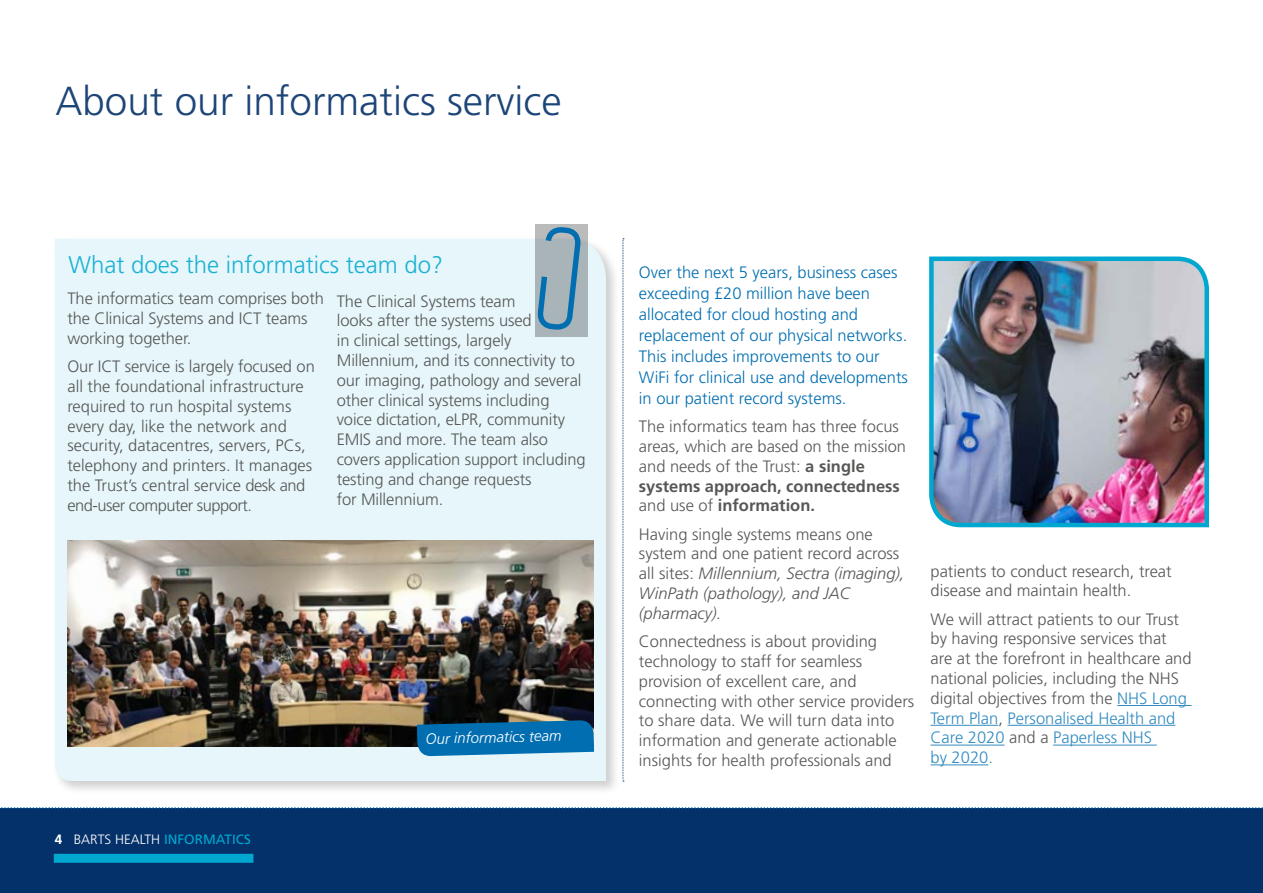
<style>
.page{position:relative;width:1263px;height:893px;background:#fff}
.page>*{position:absolute;margin:0;border:0;box-sizing:border-box;transform-origin:0 0}
.t1{font:300 40.5px "Frutiger LT Std";color:#1d4578}
.t2{font:300 24px "Frutiger LT Std";color:#1ab1d3}
.t3{font:300 16.5px/19.8px "Frutiger LT Std";color:#575756}
.t4{font:300 16.5px/21px "Frutiger LT Std";color:#006eb1}
.t5{font:300 16.5px "Frutiger LT Std";color:#338bc1}
.t6{font:300 16.5px "Frutiger LT Std";letter-spacing:-.03em;color:#575756}
.t7{font:italic 300 15px "Frutiger LT Std";color:#fff}
.t8{font:300 13.5px "Frutiger LT Std";color:#fff}
.s1{font-weight:700}
.s2{font-weight:400;color:#00a8cf}
.s3{font-style:italic}
.s4{color:#338bc1}
.s5{color:#575756}
</style>
<div class="page">
<div style="left:53px;top:236px;width:568px;height:559px;background:#000;opacity:.19"></div>
<div style="left:55px;top:239px;width:551px;height:542px;background:#e6f6fa"></div>
<svg style="left:623px;top:238px;width:1px;height:544px"></svg>
<img style="left:67px;top:540px;width:527px;height:206px">
<div style="left:535px;top:224px;width:53px;height:112px;background:#000;opacity:.27"></div>
<svg style="left:535px;top:224px;width:49px;height:188px;background:#aec6d1"></svg>
<svg style="left:417px;top:720px;width:177px;height:36px;background:#1171ab"></svg>
<img style="left:929px;top:256px;width:280px;height:272px">
<hr style="left:1117px;top:705px;width:74px;height:1px;background:#338bc1">
<hr style="left:930px;top:725px;width:68px;height:1px;background:#338bc1">
<hr style="left:1007px;top:725px;width:168px;height:1px;background:#338bc1">
<hr style="left:930px;top:745px;width:74px;height:1px;background:#338bc1">
<hr style="left:1053px;top:745px;width:104px;height:1px;background:#338bc1">
<hr style="left:930px;top:764px;width:58px;height:1px;background:#338bc1">
<div style="left:0;top:808px;width:1263px;height:85px;background:#043169"></div>
<div style="left:54px;top:854px;width:199px;height:9px;background:#00a8cf"></div>
<svg style="left:1px;top:807px;width:1262px;height:2px"></svg>
<h1 class="t1" style="left:55px;top:79px;width:508px">About our informatics service</h1>
<h2 class="t2" style="left:69px;top:252px;width:376px">What does the informatics team do?</h2>
<p class="t3" style="left:67px;top:289px;width:450px">The informatics team comprises both The Clinical Systems team the Clinical Systems and ICT teams</p>
<p class="t3" style="left:337px;top:311px;width:196px">looks after the systems used</p>
<p class="t3" style="left:67px;top:329px;width:126px">working together.</p>
<p class="t3" style="left:337px;top:331px;width:240px">in clinical settings, largely<br>Millennium, and its connectivity to</p>
<p class="t3" style="left:67px;top:357px;width:249px">Our ICT service is largely focused on</p>
<p class="t3" style="left:337px;top:370px;width:246px">our imaging, pathology and several</p>
<p class="t3" style="left:67px;top:377px;width:238px">all the foundational infrastructure</p>
<p class="t3" style="left:337px;top:390px;width:214px">other clinical systems including</p>
<p class="t3" style="left:67px;top:396px;width:226px">required to run hospital systems</p>
<p class="t3" style="left:337px;top:410px;width:230px">voice dictation, eLPR, community</p>
<p class="t3" style="left:67px;top:416px;width:221px">every day, like the network and</p>
<p class="t3" style="left:337px;top:430px;width:213px">EMIS and more. The team also</p>
<p class="t3" style="left:67px;top:436px;width:240px">security, datacentres, servers, PCs,</p>
<p class="t3" style="left:337px;top:450px;width:251px">covers application support including</p>
<p class="t3" style="left:67px;top:456px;width:246px">telephony and printers. It manages</p>
<p class="t3" style="left:337px;top:469px;width:196px">testing and change requests</p>
<p class="t3" style="left:67px;top:476px;width:239px">the Trust’s central service desk and</p>
<p class="t3" style="left:337px;top:489px;width:108px">for Millennium.</p>
<p class="t6" style="left:67px;top:496px;width:186px">end-user computer support.</p>
<p class="t8" style="left:55px;top:832px;width:197px"><span class="s1">4</span> BARTS HEALTH <span class="s2">INFORMATICS</span></p>
<p class="t7" style="left:425px;top:731px;width:137px;rotate:-2deg">Our informatics team</p>
<p class="t4" style="left:639px;top:262px;width:270px">Over the next 5 years, business cases exceeding £20 million have been allocated for cloud hosting and replacement of our physical networks.<br>This includes improvements to our WiFi for clinical use and developments in our patient record systems.</p>
<p class="t3" style="left:639px;top:417px;width:269px">The informatics team has three focus areas, which are based on the mission and needs of the Trust: <span class="s1">a single systems approach, connectedness </span>and use of <span class="s1">information.</span></p>
<p class="t3" style="left:639px;top:524px;width:267px">Having single systems means one system and one patient record across all sites: <span class="s3">Millennium, Sectra (imaging),<br>WinPath (pathology), and JAC (pharmacy).</span></p>
<p class="t3" style="left:639px;top:632px;width:270px">Connectedness is about providing technology to staff for seamless provision of excellent care, and connecting with other service provider to share data. We will turn data into information and generate actionable insights for health professionals and</p>
<p class="t3" style="left:930px;top:561px;width:243px">patients to conduct research, treat disease and maintain health.</p>
<p class="t3" style="left:930px;top:609px;width:250px">We will attract patients to our Trust</p>
<p class="t3" style="left:930px;top:629px;width:238px">by having responsive services that</p>
<p class="t3" style="left:930px;top:649px;width:262px">are at the forefront in healthcare and</p>
<p class="t3" style="left:930px;top:669px;width:250px">national policies, including the NHS</p>
<p class="t3" style="left:908px;top:688px;width:281px">s digital objectives from the <span class="s4">NHS Long</span></p>
<p class="t5" style="left:930px;top:709px;width:246px">Term Plan<span class="s5">,</span> Personalised Health and</p>
<p class="t5" style="left:930px;top:728px;width:223px">Care 2020 <span class="s5">and a</span> Paperless NHS</p>
<p class="t5" style="left:930px;top:748px;width:64px">by 2020.</p>
</div>
